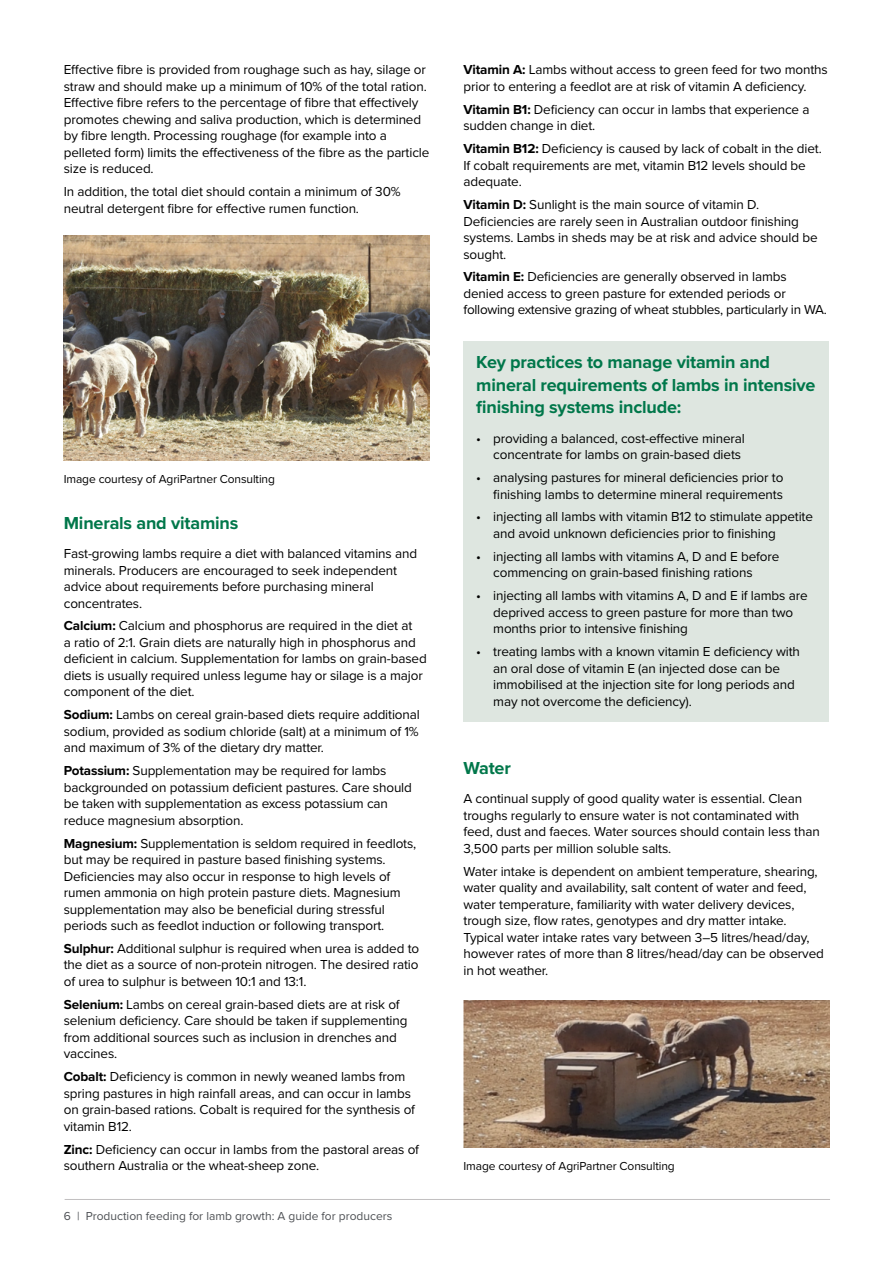
<style>
.page{position:relative;width:893px;height:1263px;background:#fff}
.page>*{position:absolute;margin:0;border:0;box-sizing:border-box;transform-origin:0 0}
.t1{font:700 18px/22.5px "Proxima Nova";letter-spacing:-.01em;color:#00774a}
.t2{font:13.5px/16.5px "Proxima Nova";letter-spacing:-.01em;color:#000}
.t3{font:12px "Proxima Nova";letter-spacing:-.01em;color:#000}
.t4{font:12px "Proxima Nova";color:#4d5054}
.s1{font-weight:700}
</style>
<div class="page">
<hr style="left:65px;top:1199px;width:765px;height:1px;background:#c2bfc1">
<img style="left:64px;top:236px;width:365px;height:225px">
<div style="left:463px;top:341px;width:366px;height:89px;background:#dee6e0"></div>
<div style="left:463px;top:423px;width:366px;height:52px;background:#dee6e0"></div>
<div style="left:463px;top:463px;width:366px;height:51px;background:#dee6e0"></div>
<div style="left:463px;top:502px;width:366px;height:51px;background:#dee6e0"></div>
<div style="left:463px;top:542px;width:366px;height:51px;background:#dee6e0"></div>
<div style="left:463px;top:581px;width:366px;height:68px;background:#dee6e0"></div>
<div style="left:463px;top:637px;width:366px;height:84px;background:#dee6e0"></div>
<img style="left:463px;top:1000px;width:366px;height:147px">
<p class="t2" style="left:64px;top:61px;width:367px">Effective fibre is provided from roughage such as hay, silage or straw and should make up a minimum of 10% of the total ration.<br>Effective fibre refers to the percentage of fibre that effectively promotes chewing and saliva production, which is determined by fibre length. Processing roughage (for example into a pelleted form) limits the effectiveness of the fibre as the particle size is reduced.</p>
<p class="t2" style="left:64px;top:183px;width:338px">In addition, the total diet should contain a minimum of 30% neutral detergent fibre for effective rumen function.</p>
<p class="t3" style="left:64px;top:470px;width:213px">Image courtesy of AgriPartner Consulting</p>
<h1 class="t1" style="left:64px;top:512px;width:176px">Minerals and vitamins</h1>
<p class="t2" style="left:64px;top:545px;width:355px">Fast-growing lambs require a diet with balanced vitamins and minerals. Producers are encouraged to seek independent advice about requirements before purchasing mineral concentrates.</p>
<p class="t2" style="left:64px;top:617px;width:365px"><span class="s1">Calcium:</span> Calcium and phosphorus are required in the diet at<br>a ratio of 2:1. Grain diets are naturally high in phosphorus and deficient in calcium. Supplementation for lambs on grain-based diets is usually required unless legume hay or silage is a major component of the diet.</p>
<p class="t2" style="left:64px;top:706px;width:358px;text-align:justify"><span class="s1">Sodium:</span> Lambs on cereal grain-based diets require additional sodium, provided as sodium chloride (salt) at a minimum of 1% and maximum of 3% of the dietary dry matter.</p>
<p class="t2" style="left:64px;top:762px;width:350px"><span class="s1">Potassium:</span> Supplementation may be required for lambs backgrounded on potassium deficient pastures. Care should be taken with supplementation as excess potassium can reduce magnesium absorption.</p>
<p class="t2" style="left:64px;top:834px;width:354px"><span class="s1">Magnesium:</span> Supplementation is seldom required in feedlots, but may be required in pasture based finishing systems.<br>Deficiencies may also occur in response to high levels of rumen ammonia on high protein pasture diets. Magnesium supplementation may also be beneficial during stressful periods such as feedlot induction or following transport.</p>
<p class="t2" style="left:64px;top:939px;width:357px;text-align:justify"><span class="s1">Sulphur:</span> Additional sulphur is required when urea is added to the diet as a source of non-protein nitrogen. The desired ratio of urea to sulphur is between 10:1 and 13:1.</p>
<p class="t2" style="left:64px;top:995px;width:345px"><span class="s1">Selenium:</span> Lambs on cereal grain-based diets are at risk of selenium deficiency. Care should be taken if supplementing from additional sources such as inclusion in drenches and vaccines.</p>
<p class="t2" style="left:64px;top:1068px;width:353px"><span class="s1">Cobalt:</span> Deficiency is common in newly weaned lambs from spring pastures in high rainfall areas, and can occur in lambs on grain-based rations. Cobalt is required for the synthesis of vitamin B12.</p>
<p class="t2" style="left:64px;top:1140px;width:357px"><span class="s1">Zinc:</span> Deficiency can occur in lambs from the pastoral areas of southern Australia or the wheat-sheep zone.</p>
<p class="t4" style="left:64px;top:1207px;width:330px">6 | Production feeding for lamb growth: A guide for producers</p>
<p class="t2" style="left:463px;top:61px;width:366px"><span class="s1">Vitamin A:</span> Lambs without access to green feed for two months prior to entering a feedlot are at risk of vitamin A deficiency.</p>
<p class="t2" style="left:463px;top:100px;width:348px"><span class="s1">Vitamin B1:</span> Deficiency can occur in lambs that experience a sudden change in diet.</p>
<p class="t2" style="left:463px;top:140px;width:360px"><span class="s1">Vitamin B12:</span> Deficiency is caused by lack of cobalt in the diet.<br>If cobalt requirements are met, vitamin B12 levels should be adequate.</p>
<p class="t2" style="left:463px;top:196px;width:356px"><span class="s1">Vitamin D:</span> Sunlight is the main source of vitamin D.<br>Deficiencies are rarely seen in Australian outdoor finishing systems. Lambs in sheds may be at risk and advice should be sought.</p>
<p class="t2" style="left:463px;top:268px;width:365px"><span class="s1">Vitamin E:</span> Deficiencies are generally observed in lambs denied access to green pasture for extended periods or following extensive grazing of wheat stubbles, particularly in WA.</p>
<h1 class="t1" style="left:476px;top:352px;width:341px">Key practices to manage vitamin and mineral requirements of lambs in intensive finishing systems include:</h1>
<p class="t2" style="left:476px;top:429px;width:270px;text-align:right">• providing a balanced, cost-effective mineral concentrate for lambs on grain-based diets</p>
<p class="t2" style="left:476px;top:469px;width:309px;text-align:right">• analysing pastures for mineral deficiencies prior to finishing lambs to determine mineral requirements</p>
<p class="t2" style="left:493px;top:508px;width:321px;text-indent:-17px">• injecting all lambs with vitamin B12 to stimulate appetite and avoid unknown deficiencies prior to finishing</p>
<p class="t2" style="left:493px;top:547px;width:288px;text-indent:-17px">• injecting all lambs with vitamins A, D and E before commencing on grain-based finishing rations</p>
<p class="t2" style="left:493px;top:587px;width:316px;text-indent:-17px">• injecting all lambs with vitamins A, D and E if lambs are deprived access to green pasture for more than two months prior to intensive finishing</p>
<p class="t2" style="left:493px;top:643px;width:308px;text-indent:-17px">• treating lambs with a known vitamin E deficiency with an oral dose of vitamin E (an injected dose can be immobilised at the injection site for long periods and may not overcome the deficiency).</p>
<h1 class="t1" style="left:463px;top:757px;width:49px">Water</h1>
<p class="t2" style="left:463px;top:790px;width:358px">A continual supply of good quality water is essential. Clean troughs regularly to ensure water is not contaminated with feed, dust and faeces. Water sources should contain less than 3,500 parts per million soluble salts.</p>
<p class="t2" style="left:463px;top:862px;width:362px">Water intake is dependent on ambient temperature, shearing, water quality and availability, salt content of water and feed, water temperature, familiarity with water delivery devices, trough size, flow rates, genotypes and dry matter intake.<br>Typical water intake rates vary between 3–5 litres/head/day, however rates of more than 8 litres/head/day can be observed in hot weather.</p>
<p class="t3" style="left:463px;top:1157px;width:213px">Image courtesy of AgriPartner Consulting</p>
</div>
